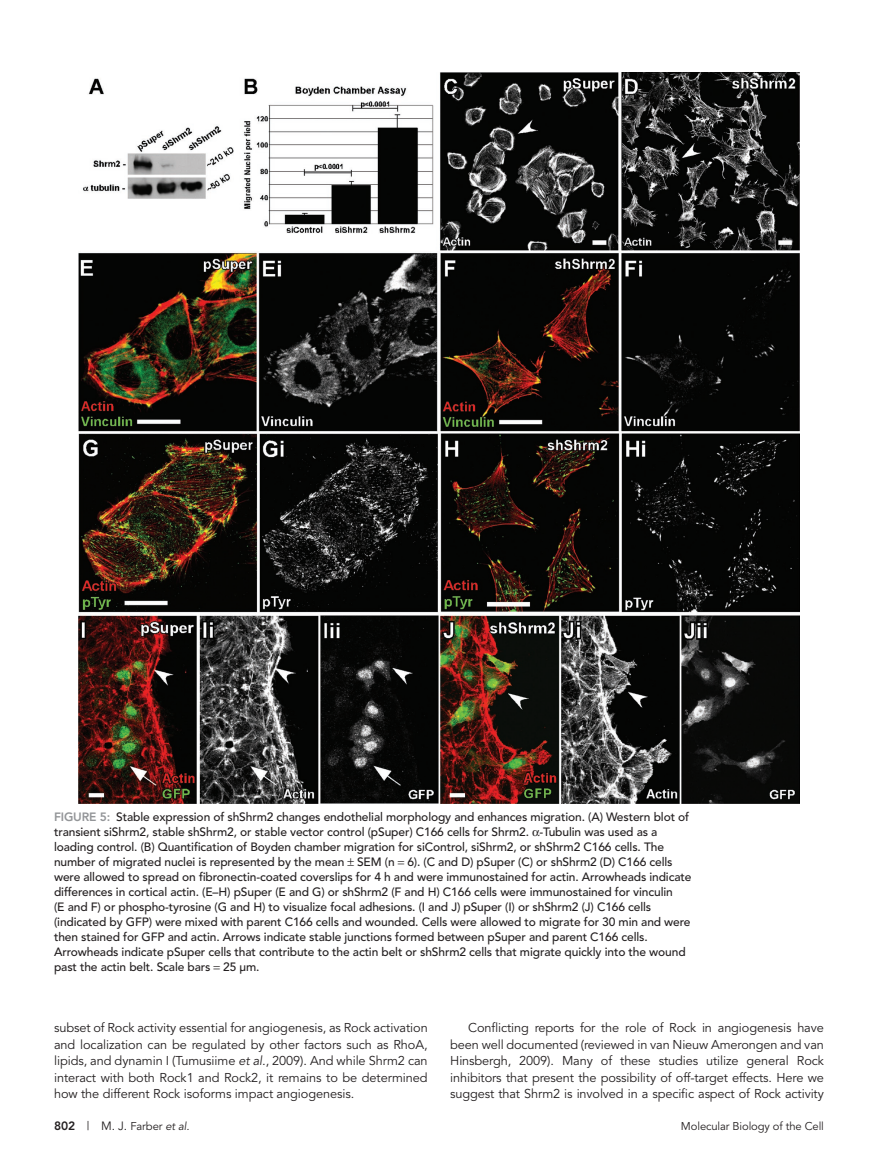
<style>
.page{position:relative;width:878px;height:1175px;background:#fff}
.page>*{position:absolute;margin:0;border:0;box-sizing:border-box;transform-origin:0 0}
.Body_Text_next_aveni{font:12.75px/16.5px "Avenir";letter-spacing:-.01em;color:#231f20;text-align:justify}
.Figure_caption_35_5p{font:500 12px/15px "Avenir";letter-spacing:-.01em;color:#231f20}
.t1{font:11.25px "Avenir";letter-spacing:-.01em;color:#231f20}
.s1{font-weight:800;color:#939598}
.s2{font-style:italic}
.s3{font-weight:800;font-size:12px}
.s4{font-size:12px}
</style>
<div class="page">
<img style="left:79px;top:73px;width:720px;height:730px">
<p class="Figure_caption_35_5p" style="left:54px;top:809px;width:639px"><span class="s1">FIGURE 5:</span> Stable expression of shShrm2 changes endothelial morphology and enhances migration. (A) Western blot of transient siShrm2, stable shShrm2, or stable vector control (pSuper) C166 cells for Shrm2. -Tubulin was used as a loading control. (B) Quantification of Boyden chamber migration for siControl, siShrm2, or shShrm2 C166 cells. The number of migrated nuclei is represented by the mean SEM (n 6). (C and D) pSuper (C) or shShrm2 (D) C166 cells were allowed to spread on fibronectin-coated coverslips for 4 h and were immunostained for actin. Arrowheads indicate differences in cortical actin. (E–H) pSuper (E and G) or shShrm2 (F and H) C166 cells were immunostained for vinculin<br>(E and F) or phospho-tyrosine (G and H) to visualize focal adhesions. (I and J) pSuper (I) or shShrm2 (J) C166 cells (indicated by GFP) were mixed with parent C166 cells and wounded. Cells were allowed to migrate for 30 min and were then stained for GFP and actin. Arrows indicate stable junctions formed between pSuper and parent C166 cells.<br>Arrowheads indicate pSuper cells that contribute to the actin belt or shShrm2 cells that migrate quickly into the wound past the actin belt. Scale bars 25 μm.</p>
<p class="Body_Text_next_aveni" style="left:54px;top:1020px;width:375px">subset of Rock activity essential for angiogenesis, as Rock activation and localization can be regulated by other factors such as RhoA, lipids, and dynamin I (Tumusiime <span class="s2">et al.</span>, 2009). And while Shrm2 can interact with both Rock1 and Rock2, it remains to be determined how the different Rock isoforms impact angiogenesis.</p>
<p class="Body_Text_next_aveni" style="left:450px;top:1020px;width:375px;text-indent:18px">Conflicting reports for the role of Rock in angiogenesis have been well documented (reviewed in van Nieuw Amerongen and van Hinsbergh, 2009). Many of these studies utilize general Rock inhibitors that present the possibility of off-target effects. Here we suggest that Shrm2 is involved in a specific aspect of Rock activity</p>
<p class="t1" style="left:54px;top:1119px;width:137px"><span class="s3">802</span> <span class="s4">| M. J.</span> Farber <span class="s2">et al.</span></p>
<p class="t1" style="left:681px;top:1119px;width:144px">Molecular Biology of the Cell</p>
</div>
